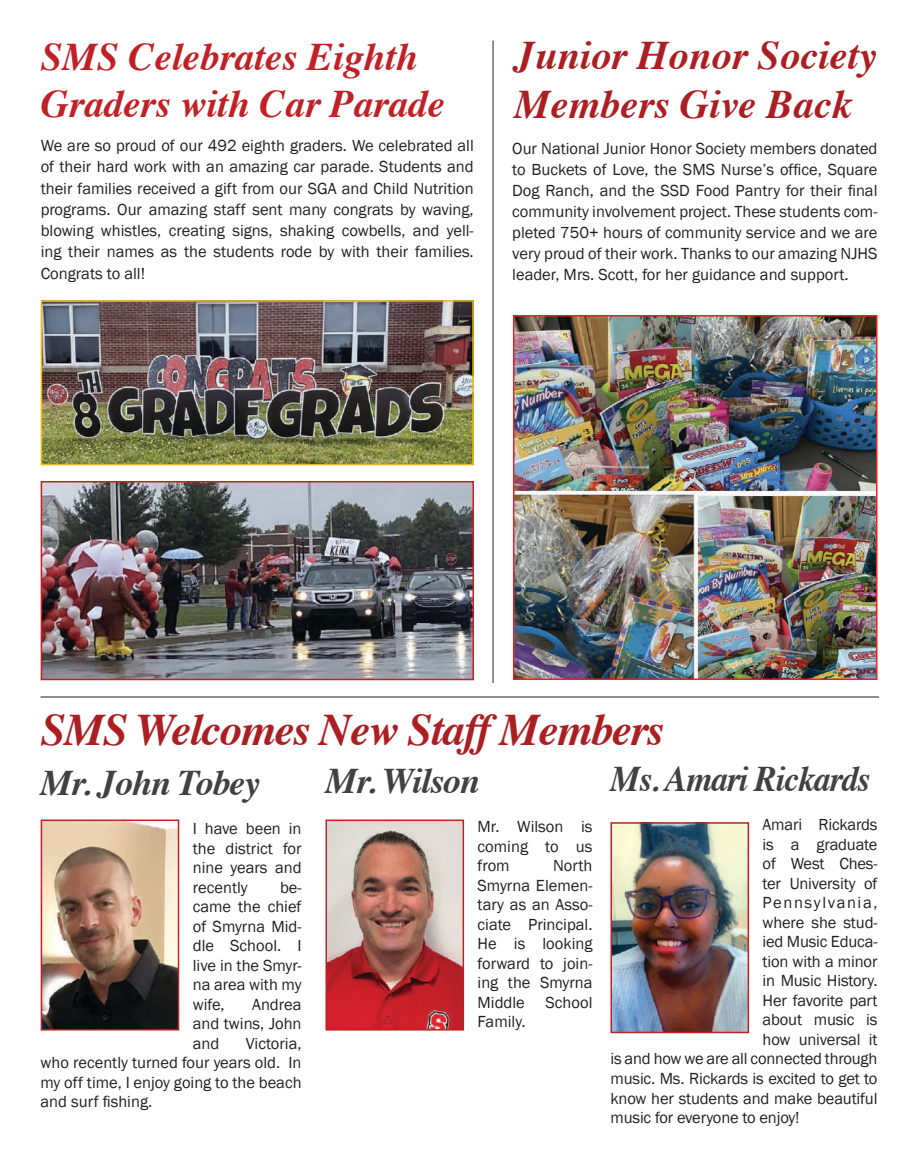
<style>
.page{position:relative;width:918px;height:1165px;background:#fff}
.page>*{position:absolute;margin:0;border:0;box-sizing:border-box;transform-origin:0 0}
.t1{font:italic 700 45px "Times";letter-spacing:-.03em;color:#ab1f23}
.t2{font:italic 700 40.5px/48.6px "Times";color:#ab1f23}
.t3{font:italic 700 39px/46.8px "Times";color:#c12025}
.t4{font:italic 700 36px "Times";letter-spacing:-.03em;color:#414142}
.t5{font:italic 700 36px "Times";letter-spacing:-.03em;color:#414142;scale:.93 1}
.t6{font:16.5px/19.5px "Franklin Gothic";color:#231f20;text-align:justify}
.t7{font:16.5px "Franklin Gothic";letter-spacing:.1em;color:#231f20}
</style>
<div class="page">
<img style="left:44px;top:303px;width:427px;height:159px">
<div style="left:41px;top:300px;width:433px;height:165px;border:2px solid #e9b920"></div>
<img style="left:516px;top:318px;width:359px;height:359px">
<div style="left:513px;top:315px;width:365px;height:365px;border:2px solid #ed2027"></div>
<hr style="left:40px;top:696px;width:839px;height:1px;background:#231f20">
<img style="left:44px;top:484px;width:427px;height:193px">
<div style="left:41px;top:481px;width:433px;height:199px;border:2px solid #c12025"></div>
<hr style="left:493px;top:40px;width:1px;height:643px;background:#231f20">
<img style="left:44px;top:822px;width:132px;height:205px">
<div style="left:41px;top:819px;width:138px;height:211px;border:2px solid #c12025"></div>
<img style="left:329px;top:822px;width:132px;height:205px">
<div style="left:326px;top:819px;width:138px;height:211px;border:2px solid #c12025"></div>
<img style="left:613px;top:825px;width:133px;height:205px">
<div style="left:610px;top:822px;width:139px;height:211px;border:2px solid #c12025"></div>
<h3 class="t3" style="left:41px;top:30px;width:406px">SMS Celebrates Eighth<br>Graders with Car Parade</h3>
<p class="t6" style="left:41px;top:136px;width:435px;line-height:21px">We are so proud of our 492 eighth graders. We celebrated all of their hard work with an amazing car parade. Students and their families received a gift from our SGA and Child Nutrition programs. Our amazing staff sent many congrats by waving, blowing whistles, creating signs, shaking cowbells, and yell&shy;ing their names as the students rode by with their families.</p>
<p class="t6" style="left:41px;top:264px;width:106px">Congrats to all!</p>
<h2 class="t2" style="left:514px;top:28px;width:364px">Junior Honor Society<br>Members Give Back</h2>
<p class="t6" style="left:512px;top:138px;width:367px;line-height:21px">Our National Junior Honor Society members donated to Buckets of Love, the SMS Nurse’s office, Square Dog Ranch, and the SSD Food Pantry for their final community involvement project. These students com&shy;pleted 750+ hours of community service and we are very proud of their work. Thanks to our amazing NJHS leader, Mrs. Scott, for her guidance and support.</p>
<h1 class="t1" style="left:41px;top:687px;width:625px">SMS Welcomes New Staff Members</h1>
<h3 class="t4" style="left:40px;top:749px;width:221px">Mr. John Tobey</h3>
<p class="t6" style="left:193px;top:819px;width:110px">I have been in the district for nine years and recently</p>
<p class="t6" style="left:193px;top:877px;width:110px;text-indent:87px">be&shy;came the chief of Smyrna Mid&shy;dle School. I live in the Smyr&shy;na area with my wife,</p>
<p class="t6" style="left:193px;top:994px;width:110px;text-indent:59px">Andrea and twins, John and</p>
<p class="t6" style="left:40px;top:1033px;width:263px;text-indent:205px">Victoria, who recently turned four years old. In my off time, I enjoy going to the beach and surf fishing.</p>
<h3 class="t4" style="left:326px;top:747px;width:156px">Mr. Wilson</h3>
<p class="t6" style="left:478px;top:817px;width:116px">Mr. Wilson is coming to us from</p>
<p class="t6" style="left:478px;top:856px;width:116px;text-indent:76px">North Smyrna Elemen&shy;tary as an Asso&shy;ciate Principal.<br>He is looking forward to join&shy;ing the Smyrna Middle</p>
<p class="t6" style="left:546px;top:992px;width:48px">School</p>
<p class="t6" style="left:478px;top:1012px;width:50px">Family.</p>
<h3 class="t5" style="left:610px;top:745px;width:281px">Ms. Amari Rickards</h3>
<p class="t6" style="left:763px;top:815px;width:116px">Amari Rickards</p>
<p class="t6" style="left:763px;top:834px;width:116px">is a graduate</p>
<p class="t6" style="left:763px;top:854px;width:116px">of West Ches-</p>
<p class="t6" style="left:763px;top:873px;width:116px">ter University of</p>
<p class="t7" style="left:763px;top:892px;width:116px">Pennsylvania,</p>
<p class="t6" style="left:763px;top:912px;width:116px">where she stud-</p>
<p class="t6" style="left:763px;top:932px;width:116px">ied Music Educa-</p>
<p class="t6" style="left:763px;top:951px;width:116px">tion with a minor</p>
<p class="t6" style="left:763px;top:971px;width:116px">in Music History.</p>
<p class="t6" style="left:763px;top:990px;width:116px">Her favorite part</p>
<p class="t6" style="left:763px;top:1010px;width:116px">about music is</p>
<p class="t6" style="left:763px;top:1029px;width:116px">how universal it</p>
<p class="t6" style="left:610px;top:1049px;width:268px">is and how we are all connected through</p>
<p class="t6" style="left:610px;top:1068px;width:269px">music. Ms. Rickards is excited to get to</p>
<p class="t6" style="left:610px;top:1088px;width:269px">know her students and make beautiful</p>
<p class="t6" style="left:610px;top:1107px;width:191px">music for everyone to enjoy!</p>
</div>
